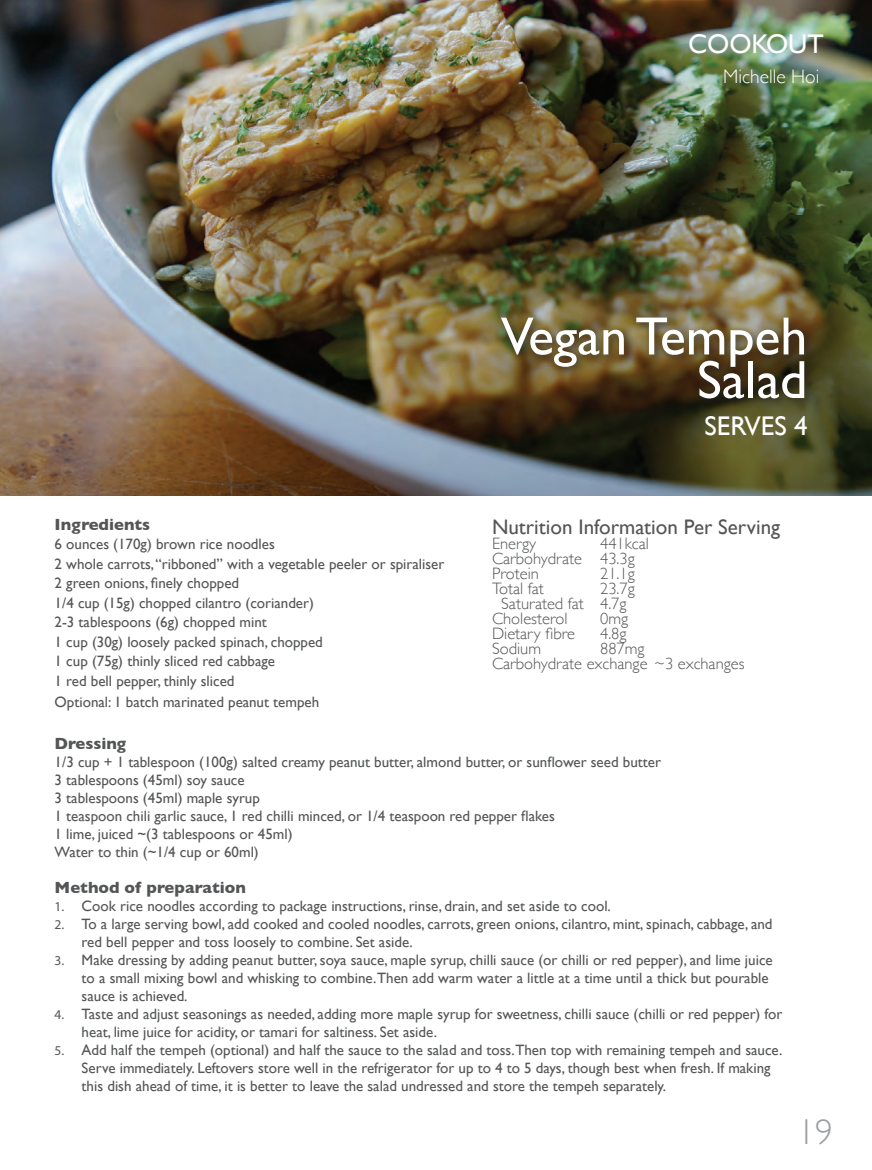
<style>
.page{position:relative;width:872px;height:1170px;background:#fff}
.page>*{position:absolute;margin:0;border:0;box-sizing:border-box;transform-origin:0 0}
.t1{font:54px/43.5px "Gill Sans";color:#fff;text-align:right}
.t2{font:300 36px "Gill Sans";color:#9d9fa2}
.t3{font:27px "Gill Sans";color:#fff}
.t4{font:21px "Gill Sans";color:#545557}
.t5{font:300 19.5px "Gill Sans";color:#fff}
.t6{font:300 16.5px/15px "Gill Sans";color:#545557}
.t7{font:700 16.5px "Gill Sans";color:#545557}
.t8{font:15px/18px "Gill Sans";color:#545557}
.s1{font-family:"Myriad Pro";font-size:13.5px}
</style>
<div class="page">
<img style="left:0;top:0;width:872px;height:495px">
<div style="left:717px;top:62px;width:109px;height:29px;background:#231f20;opacity:.75"></div>
<div style="left:497px;top:313px;width:318px;height:96px;background:#231f20;opacity:.75"></div>
<h3 class="t3" style="left:688px;top:28px;width:137px">COOKOUT</h3>
<h3 class="t5" style="left:723px;top:61px;width:98px">Michelle Hoi</h3>
<h1 class="t1" style="left:501px;top:314px;width:308px">Vegan Tempeh<br>Salad</h1>
<h3 class="t3" style="left:704px;top:410px;width:105px">SERVES 4</h3>
<p class="t7" style="left:55px;top:511px;width:97px">Ingredients</p>
<p class="t8" style="left:55px;top:534px;width:391px;line-height:19.5px">6 ounces (170g) brown rice noodles<br>2 whole carrots, “ribboned” with a vegetable peeler or spiraliser 2 green onions, finely chopped<br>1/4 cup (15g) chopped cilantro (coriander)<br>2-3 tablespoons (6g) chopped mint<br>1 cup (30g) loosely packed spinach, chopped<br>1 cup (75g) thinly sliced red cabbage<br>1 red bell pepper, thinly sliced</p>
<p class="t8" style="left:55px;top:692px;width:266px">Optional: 1 batch marinated peanut tempeh</p>
<p class="t7" style="left:55px;top:730px;width:73px">Dressing</p>
<p class="t8" style="left:55px;top:752px;width:608px">1/3 cup + 1 tablespoon (100g) salted creamy peanut butter, almond butter, or sunflower seed butter 3 tablespoons (45ml) soy sauce<br>3 tablespoons (45ml) maple syrup<br>1 teaspoon chili garlic sauce, 1 red chilli minced, or 1/4 teaspoon red pepper flakes<br>1 lime, juiced ~(3 tablespoons or 45ml)<br>Water to thin (~1/4 cup or 60ml)</p>
<p class="t7" style="left:55px;top:874px;width:193px">Method of preparation</p>
<p class="t8" style="left:55px;top:896px;width:558px"><span class="s1">1.</span> Cook rice noodles according to package instructions, rinse, drain, and set aside to cool.</p>
<p class="t8" style="left:82px;top:914px;width:692px;text-indent:-27px"><span class="s1">2.</span> To a large serving bowl, add cooked and cooled noodles, carrots, green onions, cilantro, mint, spinach, cabbage, and red bell pepper and toss loosely to combine. Set aside.</p>
<p class="t8" style="left:82px;top:950px;width:692px;text-indent:-27px"><span class="s1">3.</span> Make dressing by adding peanut butter, soya sauce, maple syrup, chilli sauce (or chilli or red pepper), and lime juice to a small mixing bowl and whisking to combine.Then add warm water a little at a time until a thick but pourable sauce is achieved.</p>
<p class="t8" style="left:82px;top:1004px;width:702px;text-indent:-27px"><span class="s1">4.</span> Taste and adjust seasonings as needed, adding more maple syrup for sweetness, chilli sauce (chilli or red pepper) for heat, lime juice for acidity, or tamari for saltiness. Set aside.</p>
<p class="t8" style="left:82px;top:1040px;width:702px;text-indent:-27px"><span class="s1">5.</span> Add half the tempeh (optional) and half the sauce to the salad and toss.Then top with remaining tempeh and sauce.<br>Serve immediately. Leftovers store well in the refrigerator for up to 4 to 5 days, though best when fresh. If making this dish ahead of time, it is better to leave the salad undressed and store the tempeh separately.</p>
<h3 class="t4" style="left:492px;top:514px;width:289px">Nutrition Information Per Serving</h3>
<p class="t6" style="left:492px;top:535px;width:45px">Energy</p>
<p class="t6" style="left:492px;top:535px;width:158px;text-indent:108px">441kcal<br>Carbohydrate 43.3g<br>Protein</p>
<p class="t6" style="left:600px;top:565px;width:36px">21.1g</p>
<p class="t6" style="left:492px;top:580px;width:53px">Total fat</p>
<p class="t6" style="left:600px;top:580px;width:36px">23.7g</p>
<p class="t6" style="left:501px;top:595px;width:127px">Saturated fat 4.7g</p>
<p class="t6" style="left:492px;top:610px;width:77px">Cholesterol</p>
<p class="t6" style="left:600px;top:610px;width:30px">0mg</p>
<p class="t6" style="left:492px;top:625px;width:85px">Dietary fibre</p>
<p class="t6" style="left:600px;top:625px;width:28px">4.8g</p>
<p class="t6" style="left:492px;top:640px;width:51px">Sodium</p>
<p class="t6" style="left:492px;top:640px;width:254px;text-align:center">887mg<br>Carbohydrate exchange ~3 exchanges</p>
<h2 class="t2" style="left:797px;top:1103px;width:37px">19</h2>
</div>
